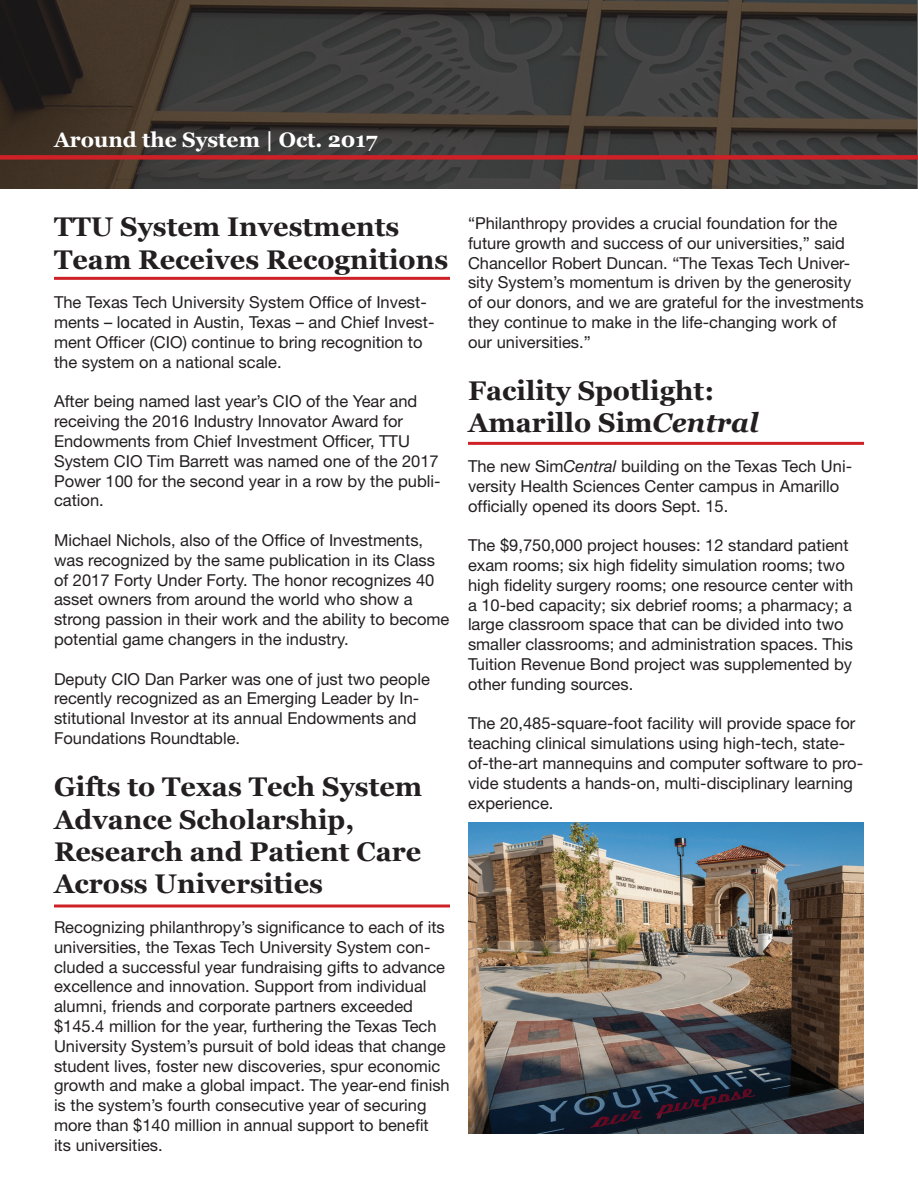
<style>
.page{position:relative;width:918px;height:1188px;background:#fff}
.page>*{position:absolute;margin:0;border:0;box-sizing:border-box;transform-origin:0 0}
.t1{font:700 27px/32.4px "Georgia";color:#231f20}
.t2{font:700 21px "Georgia";color:#fff}
.t3{font:16.5px/19.8px "Helvetica Neue LT";color:#231f20}
.s1{font-style:italic}
</style>
<div class="page">
<img style="left:468px;top:823px;width:396px;height:311px">
<hr style="left:54px;top:277px;width:396px;height:3px;background:#cd2027">
<svg style="left:54px;top:904px;width:396px;height:4px;background:#d9575c"></svg>
<hr style="left:468px;top:442px;width:396px;height:3px;background:#cd2027">
<svg style="left:0;top:0;width:918px;height:189px;background:#3e3a36"></svg>
<div style="left:0;top:155px;width:918px;height:5px;background:#cd2027"></div>
<p class="t2" style="left:54px;top:127px;width:325px">Around the System | Oct. 2017</p>
<h1 class="t1" style="left:54px;top:211px;width:396px">TTU System Investments<br>Team Receives Recognitions</h1>
<p class="t3" style="left:54px;top:292px;width:382px">The Texas Tech University System Office of Invest&shy;ments – located in Austin, Texas – and Chief Invest&shy;ment Officer (CIO) continue to bring recognition to the system on a national scale.</p>
<p class="t3" style="left:54px;top:391px;width:388px">After being named last year’s CIO of the Year and receiving the 2016 Industry Innovator Award for Endowments from Chief Investment Officer, TTU System CIO Tim Barrett was named one of the 2017<br>Power 100 for the second year in a row by the publi&shy;cation.</p>
<p class="t3" style="left:54px;top:530px;width:397px">Michael Nichols, also of the Office of Investments, was recognized by the same publication in its Class of 2017 Forty Under Forty. The honor recognizes 40 asset owners from around the world who show a strong passion in their work and the ability to become potential game changers in the industry.</p>
<p class="t3" style="left:54px;top:669px;width:377px">Deputy CIO Dan Parker was one of just two people recently recognized as an Emerging Leader by In&shy;stitutional Investor at its annual Endowments and Foundations Roundtable.</p>
<h1 class="t1" style="left:54px;top:771px;width:370px">Gifts to Texas Tech System<br>Advance Scholarship,<br>Research and Patient Care<br>Across Universities</h1>
<p class="t3" style="left:54px;top:917px;width:397px">Recognizing philanthropy’s significance to each of its universities, the Texas Tech University System con&shy;cluded a successful year fundraising gifts to advance excellence and innovation. Support from individual alumni, friends and corporate partners exceeded $145.4 million for the year, furthering the Texas Tech University System’s pursuit of bold ideas that change student lives, foster new discoveries, spur economic growth and make a global impact. The year-end finish is the system’s fourth consecutive year of securing more than $140 million in annual support to benefit its universities.</p>
<p class="t3" style="left:468px;top:213px;width:397px">“Philanthropy provides a crucial foundation for the future growth and success of our universities,” said Chancellor Robert Duncan. “The Texas Tech Univer&shy;sity System’s momentum is driven by the generosity of our donors, and we are grateful for the investments they continue to make in the life-changing work of our universities.”</p>
<h1 class="t1" style="left:468px;top:375px;width:292px">Facility Spotlight:<br>Amarillo Sim<span class="s1">Central</span></h1>
<p class="t3" style="left:468px;top:456px;width:386px">The new Sim<span class="s1">Central</span> building on the Texas Tech Uni&shy;versity Health Sciences Center campus in Amarillo officially opened its doors Sept. 15.</p>
<p class="t3" style="left:468px;top:535px;width:387px">The $9,750,000 project houses: 12 standard patient exam rooms; six high fidelity simulation rooms; two high fidelity surgery rooms; one resource center with a 10-bed capacity; six debrief rooms; a pharmacy; a large classroom space that can be divided into two smaller classrooms; and administration spaces. This Tuition Revenue Bond project was supplemented by other funding sources.</p>
<p class="t3" style="left:468px;top:713px;width:397px">The 20,485-square-foot facility will provide space for teaching clinical simulations using high-tech, state&shy;of-the-art mannequins and computer software to pro&shy;vide students a hands-on, multi-disciplinary learning experience.</p>
</div>
